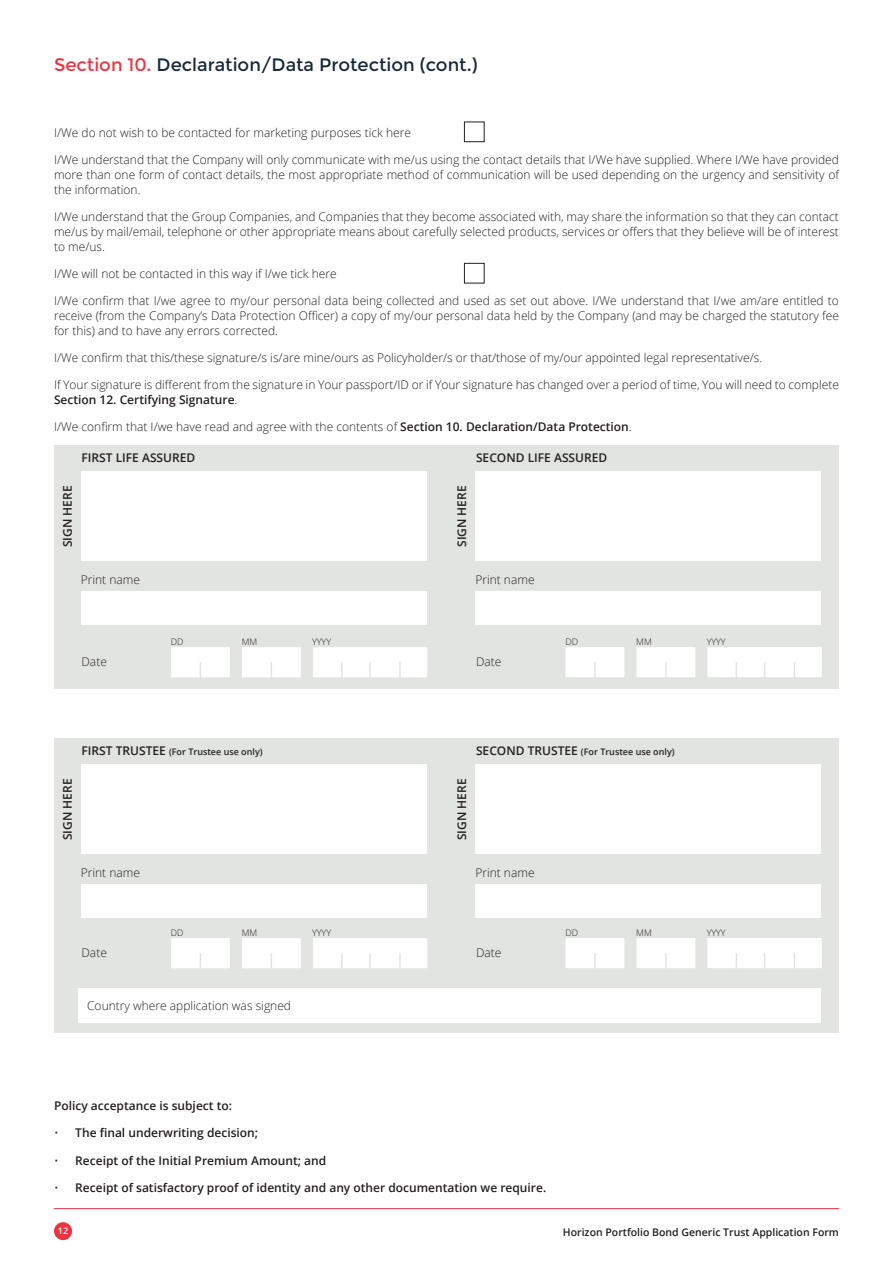
<style>
.page{position:relative;width:893px;height:1263px;background:#fff}
.page>*{position:absolute;margin:0;border:0;box-sizing:border-box;transform-origin:0 0}
.Section_Titles{font:18px "Montserrat";color:#172938}
.BODY_TEXT_semiBold{font:300 12px/15px "Open Sans";color:#231f20;text-align:justify}
.BODY_TEXT{font:600 12px "Open Sans";color:#231f20}
.BODY_TEXT-2{font:300 12px "Open Sans";color:#231f20}
.BODY_TEXT_semiBold-2{font:600 12px "Open Sans";color:#231f20}
.t1{font:600 10.5px "Open Sans";color:#231f20}
.BODY_TEXT_semiBold-3{font:600 9px "Open Sans";color:#231f20}
.BODY_small_TEXT{font:300 9px "Open Sans";color:#231f20}
.t2{font:600 9px "Open Sans";color:#fff}
.s1{color:#ee3340}
.s2{font-weight:600}
.s3{font-size:12px}
.s4{font-weight:300}
</style>
<div class="page">
<div style="left:54px;top:1222px;width:18px;height:18px;background:#ee3340;border-radius:50%"></div>
<hr style="left:54px;top:1208px;width:785px;height:1px;background:#ee3340">
<div style="left:54px;top:738px;width:785px;height:294px;background:#e2e4e2"></div>
<div style="left:81px;top:765px;width:346px;height:89px;background:#fff"></div>
<div style="left:81px;top:884px;width:346px;height:34px;background:#fff"></div>
<div style="left:169px;top:936px;width:62px;height:34px;background:#fff;border:2px solid #e2e4e2"></div>
<div style="left:240px;top:936px;width:62px;height:34px;background:#fff;border:2px solid #e2e4e2"></div>
<svg style="left:200px;top:953px;width:1px;height:16px"></svg>
<svg style="left:271px;top:953px;width:1px;height:16px"></svg>
<div style="left:311px;top:936px;width:118px;height:34px;background:#fff;border:2px solid #e2e4e2"></div>
<svg style="left:369px;top:953px;width:2px;height:16px"></svg>
<svg style="left:399px;top:953px;width:2px;height:16px"></svg>
<svg style="left:341px;top:953px;width:2px;height:16px"></svg>
<div style="left:79px;top:989px;width:742px;height:34px;background:#fff"></div>
<div style="left:475px;top:765px;width:346px;height:89px;background:#fff"></div>
<div style="left:475px;top:884px;width:346px;height:33px;background:#fff"></div>
<div style="left:564px;top:936px;width:62px;height:34px;background:#fff;border:2px solid #e2e4e2"></div>
<div style="left:635px;top:936px;width:62px;height:34px;background:#fff;border:2px solid #e2e4e2"></div>
<svg style="left:594px;top:953px;width:2px;height:16px"></svg>
<svg style="left:665px;top:953px;width:2px;height:16px"></svg>
<div style="left:706px;top:936px;width:117px;height:34px;background:#fff;border:2px solid #e2e4e2"></div>
<svg style="left:764px;top:953px;width:1px;height:16px"></svg>
<svg style="left:794px;top:953px;width:1px;height:16px"></svg>
<svg style="left:736px;top:953px;width:1px;height:16px"></svg>
<div style="left:464px;top:122px;width:20px;height:20px;border:1px solid #231f20"></div>
<div style="left:464px;top:263px;width:20px;height:20px;border:1px solid #231f20"></div>
<div style="left:54px;top:445px;width:785px;height:244px;background:#e2e4e2"></div>
<div style="left:81px;top:472px;width:346px;height:89px;background:#fff"></div>
<div style="left:81px;top:591px;width:346px;height:33px;background:#fff"></div>
<div style="left:169px;top:646px;width:62px;height:33px;background:#fff;border:2px solid #e2e4e2"></div>
<div style="left:240px;top:646px;width:62px;height:33px;background:#fff;border:2px solid #e2e4e2"></div>
<svg style="left:200px;top:662px;width:1px;height:16px"></svg>
<svg style="left:271px;top:662px;width:1px;height:16px"></svg>
<div style="left:311px;top:646px;width:118px;height:33px;background:#fff;border:2px solid #e2e4e2"></div>
<svg style="left:369px;top:662px;width:2px;height:16px"></svg>
<svg style="left:399px;top:662px;width:2px;height:16px"></svg>
<svg style="left:341px;top:662px;width:2px;height:16px"></svg>
<div style="left:475px;top:472px;width:346px;height:89px;background:#fff"></div>
<div style="left:475px;top:591px;width:346px;height:33px;background:#fff"></div>
<div style="left:564px;top:645px;width:62px;height:34px;background:#fff;border:2px solid #e2e4e2"></div>
<div style="left:635px;top:645px;width:62px;height:34px;background:#fff;border:2px solid #e2e4e2"></div>
<svg style="left:594px;top:662px;width:2px;height:16px"></svg>
<svg style="left:665px;top:662px;width:2px;height:16px"></svg>
<div style="left:706px;top:645px;width:117px;height:34px;background:#fff;border:2px solid #e2e4e2"></div>
<svg style="left:764px;top:662px;width:1px;height:16px"></svg>
<svg style="left:794px;top:662px;width:1px;height:16px"></svg>
<svg style="left:736px;top:662px;width:1px;height:16px"></svg>
<p class="Section_Titles" style="left:54px;top:55px;width:425px"><span class="s1">Section 10.</span> Declaration/Data Protection (cont.)</p>
<p class="BODY_TEXT_semiBold" style="left:54px;top:125px;width:358px">I/We do not wish to be contacted for marketing purposes tick here</p>
<p class="BODY_TEXT_semiBold" style="left:54px;top:152px;width:786px">I/We understand that the Company will only communicate with me/us using the contact details that I/We have supplied. Where I/We have provided more than one form of contact details, the most appropriate method of communication will be used depending on the urgency and sensitivity of the information.</p>
<p class="BODY_TEXT_semiBold" style="left:54px;top:209px;width:786px">I/We understand that the Group Companies, and Companies that they become associated with, may share the information so that they can contact me/us by mail/email, telephone or other appropriate means about carefully selected products, services or offers that they believe will be of interest to me/us.</p>
<p class="BODY_TEXT_semiBold" style="left:54px;top:266px;width:284px">I/We will not be contacted in this way if I/we tick here</p>
<p class="BODY_TEXT_semiBold" style="left:54px;top:293px;width:786px">I/We confirm that I/we agree to my/our personal data being collected and used as set out above. I/We understand that I/we am/are entitled to receive (from the Company’s Data Protection Officer) a copy of my/our personal data held by the Company (and may be charged the statutory fee for this) and to have any errors corrected.</p>
<p class="BODY_TEXT_semiBold" style="left:54px;top:350px;width:710px">I/We confirm that this/these signature/s is/are mine/ours as Policyholder/s or that/those of my/our appointed legal representative/s.</p>
<p class="BODY_TEXT_semiBold" style="left:54px;top:377px;width:786px">If Your signature is different from the signature in Your passport/ID or if Your signature has changed over a period of time, You will need to complete<br><span class="s2">Section 12. Certifying Signature</span>.</p>
<p class="BODY_TEXT_semiBold" style="left:54px;top:419px;width:579px">I/We confirm that I/we have read and agree with the contents of <span class="s2">Section 10. Declaration/Data Protection</span>.</p>
<p class="BODY_TEXT_semiBold-2" style="left:59px;top:547px;width:63px;rotate:-90deg">SIGN HERE</p>
<p class="BODY_TEXT_semiBold-2" style="left:81px;top:449px;width:115px">FIRST LIFE ASSURED</p>
<p class="BODY_TEXT-2" style="left:81px;top:571px;width:61px">Print name</p>
<p class="BODY_TEXT-2" style="left:81px;top:654px;width:27px">Date</p>
<p class="BODY_small_TEXT" style="left:171px;top:636px;width:14px">DD</p>
<p class="BODY_small_TEXT" style="left:242px;top:636px;width:17px">MM</p>
<p class="BODY_small_TEXT" style="left:312px;top:636px;width:21px">YYYY</p>
<p class="BODY_TEXT_semiBold-2" style="left:59px;top:840px;width:63px;rotate:-90deg">SIGN HERE</p>
<p class="BODY_TEXT_semiBold-3" style="left:81px;top:746px;width:183px"><span class="s3">FIRST TRUSTEE</span> (For Trustee use only)</p>
<p class="BODY_TEXT-2" style="left:81px;top:864px;width:61px">Print name</p>
<p class="BODY_TEXT-2" style="left:81px;top:944px;width:27px">Date</p>
<p class="BODY_small_TEXT" style="left:171px;top:927px;width:14px">DD</p>
<p class="BODY_small_TEXT" style="left:242px;top:927px;width:17px">MM</p>
<p class="BODY_small_TEXT" style="left:312px;top:927px;width:21px">YYYY</p>
<p class="BODY_TEXT-2" style="left:87px;top:998px;width:205px">Country where application was signed</p>
<p class="BODY_TEXT_semiBold-2" style="left:454px;top:547px;width:63px;rotate:-90deg">SIGN HERE</p>
<p class="BODY_TEXT_semiBold-2" style="left:476px;top:449px;width:133px">SECOND LIFE ASSURED</p>
<p class="BODY_TEXT-2" style="left:475px;top:571px;width:61px">Print name</p>
<p class="BODY_TEXT-2" style="left:476px;top:653px;width:27px">Date</p>
<p class="BODY_small_TEXT" style="left:565px;top:636px;width:14px">DD</p>
<p class="BODY_small_TEXT" style="left:636px;top:636px;width:17px">MM</p>
<p class="BODY_small_TEXT" style="left:707px;top:636px;width:21px">YYYY</p>
<p class="BODY_TEXT_semiBold-2" style="left:454px;top:840px;width:63px;rotate:-90deg">SIGN HERE</p>
<p class="BODY_TEXT_semiBold-3" style="left:476px;top:745px;width:200px"><span class="s3">SECOND TRUSTEE</span> (For Trustee use only)</p>
<p class="BODY_TEXT-2" style="left:475px;top:864px;width:61px">Print name</p>
<p class="BODY_TEXT-2" style="left:476px;top:944px;width:27px">Date</p>
<p class="BODY_small_TEXT" style="left:565px;top:926px;width:14px">DD</p>
<p class="BODY_small_TEXT" style="left:636px;top:927px;width:17px">MM</p>
<p class="BODY_small_TEXT" style="left:707px;top:926px;width:21px">YYYY</p>
<p class="BODY_TEXT" style="left:54px;top:1097px;width:180px">Policy acceptance is subject to:</p>
<p class="BODY_TEXT" style="left:54px;top:1124px;width:206px"><span class="s4">•</span> The final underwriting decision;</p>
<p class="BODY_TEXT" style="left:54px;top:1152px;width:274px"><span class="s4">•</span> Receipt of the Initial Premium Amount; and</p>
<p class="BODY_TEXT" style="left:54px;top:1180px;width:494px"><span class="s4">•</span> Receipt of satisfactory proof of identity and any other documentation we require.</p>
<p class="t2" style="left:58px;top:1224px;width:12px">12</p>
<p class="t1" style="left:563px;top:1225px;width:278px">Horizon Portfolio Bond Generic Trust Application Form</p>
</div>
